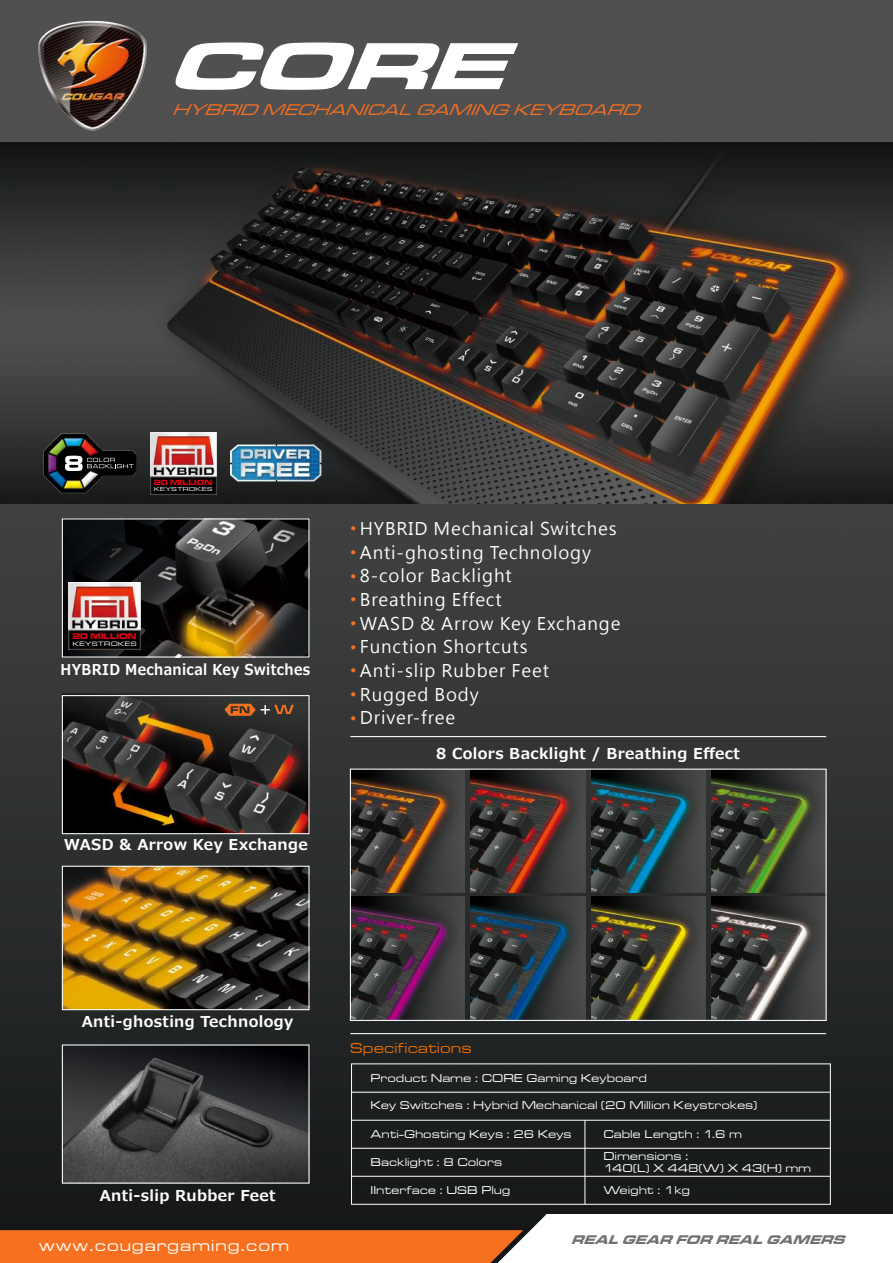
<style>
.page{position:relative;width:893px;height:1263px;background:#fff}
.page>*{position:absolute;margin:0;border:0;box-sizing:border-box;transform-origin:0 0}
.t1{font:italic 68.85px "Microgramma D Bold Exte";color:#fff;scale:1.33 1}
.t2{font:17.25px "Microsoft Jheng Hei";letter-spacing:.05em;color:#fff}
.t3{font:16.5px "Microgramma D Medi Exte";letter-spacing:.1em;color:#fff}
.t4{font:italic 15.9px "Microgramma D Medi Exte";color:#f67020;scale:1.1 1}
.t5{font:700 15px "Meiryo UI";letter-spacing:.025em;color:#fff}
.t6{font:700 15px "Meiryo UI";letter-spacing:.025em;color:#fff;scale:.9 1}
.t7{font:15px "Microgramma D Medi Exte";letter-spacing:.05em;color:#ec6c00}
.t8{font:italic 12.9px "Microgramma D Bold Exte";color:#717071}
.t9{font:11.7px/12.1px "Microgramma D Medi Exte";letter-spacing:.05em;color:#fff}
.t10{font:8.4px "Microgramma D Bold Exte";letter-spacing:.025em;color:#e50012}
.t11{font:7.65px "Microgramma D Bold Exte";letter-spacing:.025em;color:#e50012}
.t12{font:6.6px "Microgramma D Medi Exte";letter-spacing:.075em;color:#fff;scale:1.1 1}
.t13{font:6px "Microgramma D Medi Exte";letter-spacing:.075em;color:#fff;scale:1.1 1}
</style>
<div class="page">
<img style="left:0;top:0;width:893px;height:1214px">
<svg style="left:0;top:1214px;width:547px;height:49px;background:#ab5927"></svg>
<img style="left:25px;top:12px;width:137px;height:126px">
<img style="left:0;top:143px;width:892px;height:361px">
<img style="left:227px;top:441px;width:97px;height:43px">
<img style="left:150px;top:432px;width:66px;height:62px">
<img style="left:33px;top:427px;width:112px;height:73px">
<svg style="left:65px;top:456px;width:69px;height:15px"></svg>
<img style="left:64px;top:868px;width:244px;height:140px">
<img style="left:64px;top:1046px;width:244px;height:135px">
<img style="left:352px;top:771px;width:113px;height:122px">
<img style="left:471px;top:771px;width:114px;height:122px">
<img style="left:591px;top:771px;width:115px;height:122px">
<img style="left:712px;top:771px;width:113px;height:122px">
<img style="left:352px;top:897px;width:113px;height:122px">
<img style="left:471px;top:897px;width:114px;height:122px">
<img style="left:591px;top:897px;width:115px;height:122px">
<img style="left:712px;top:897px;width:113px;height:122px">
<img style="left:62px;top:694px;width:247px;height:138px">
<svg style="left:224px;top:704px;width:70px;height:12px"></svg>
<img style="left:64px;top:520px;width:244px;height:135px">
<img style="left:69px;top:582px;width:71px;height:68px">
<hr style="left:585px;top:1120px;width:1px;height:84px;background:#fff">
<hr style="left:351px;top:1092px;width:479px;height:1px;background:#fff">
<hr style="left:351px;top:1120px;width:479px;height:1px;background:#fff">
<hr style="left:351px;top:1148px;width:479px;height:1px;background:#fff">
<hr style="left:351px;top:1176px;width:479px;height:1px;background:#fff">
<div style="left:62px;top:695px;width:248px;height:139px;border:1px solid #fff"></div>
<div style="left:62px;top:866px;width:248px;height:144px;border:1px solid #fff"></div>
<div style="left:350px;top:769px;width:477px;height:252px;border:1px solid #fff"></div>
<hr style="left:350px;top:736px;width:476px;height:1px;background:#fff">
<hr style="left:350px;top:1033px;width:476px;height:1px;background:#fff">
<h1 class="t1" style="left:168px;top:19px;width:280px">CORE</h1>
<h3 class="t4" style="left:172px;top:99px;width:433px">HYBRID MECHANICALGAMING KEYBOARD</h3>
<p class="t11" style="left:154px;top:477px;width:60px">20 MILLION</p>
<p class="t13" style="left:154px;top:485px;width:55px">KEYSTROKES</p>
<p class="t10" style="left:72px;top:631px;width:66px">20 MILLION</p>
<p class="t12" style="left:73px;top:640px;width:59px">KEYSTROKES</p>
<p class="t6" style="left:61px;top:659px;width:279px">HYBRID Mechanical Key Switches</p>
<p class="t5" style="left:64px;top:834px;width:245px">WASD &amp; Arrow Key Exchange</p>
<h2 class="t2" style="left:350px;top:518px;width:268px"><sup>●</sup> HYBRID Mechanical Switches</h2>
<h2 class="t2" style="left:350px;top:542px;width:242px"><sup>●</sup> Anti-ghosting Technology</h2>
<h2 class="t2" style="left:350px;top:565px;width:163px"><sup>●</sup> 8-color Backlight</h2>
<h2 class="t2" style="left:350px;top:589px;width:153px"><sup>●</sup> Breathing Effect</h2>
<h2 class="t2" style="left:350px;top:613px;width:272px"><sup>●</sup> WASD &amp; Arrow Key Exchange</h2>
<h2 class="t2" style="left:350px;top:636px;width:179px"><sup>●</sup> Function Shortcuts</h2>
<h2 class="t2" style="left:350px;top:660px;width:200px"><sup>●</sup> Anti-slip Rubber Feet</h2>
<h2 class="t2" style="left:350px;top:684px;width:130px"><sup>●</sup> Rugged Body</h2>
<h2 class="t2" style="left:350px;top:707px;width:106px"><sup>●</sup> Driver-free</h2>
<p class="t5" style="left:436px;top:743px;width:305px">8 Colors Backlight / Breathing Effect</p>
<p class="t5" style="left:82px;top:1011px;width:213px">Anti-ghosting Technology</p>
<p class="t5" style="left:100px;top:1185px;width:177px">Anti-slip Rubber Feet</p>
<p class="t7" style="left:350px;top:1039px;width:122px">Specifications</p>
<p class="t9" style="left:371px;top:1072px;width:277px">Product Name : CORE Gaming Keyboard</p>
<p class="t9" style="left:371px;top:1099px;width:388px">Key Switches : Hybrid Mechanical (20 Million Keystrokes)</p>
<p class="t9" style="left:371px;top:1127px;width:202px">Anti-Ghosting Keys : 26 Keys</p>
<p class="t9" style="left:371px;top:1156px;width:132px">Backlight : 8 Colors</p>
<p class="t9" style="left:371px;top:1183px;width:141px">IInterface : USB Plug</p>
<p class="t9" style="left:604px;top:1127px;width:140px">Cable Length : 1.6 m</p>
<p class="t9" style="left:604px;top:1150px;width:209px">Dimensions :<br>140(L) X 448(W) X 43(H) mm</p>
<p class="t9" style="left:604px;top:1183px;width:87px">Weight : 1kg</p>
<h3 class="t3" style="left:40px;top:1235px;width:251px">www.cougargaming.com</h3>
<p class="t8" style="left:571px;top:1231px;width:281px">REALGEAR FOR REALGAMERS</p>
</div>
